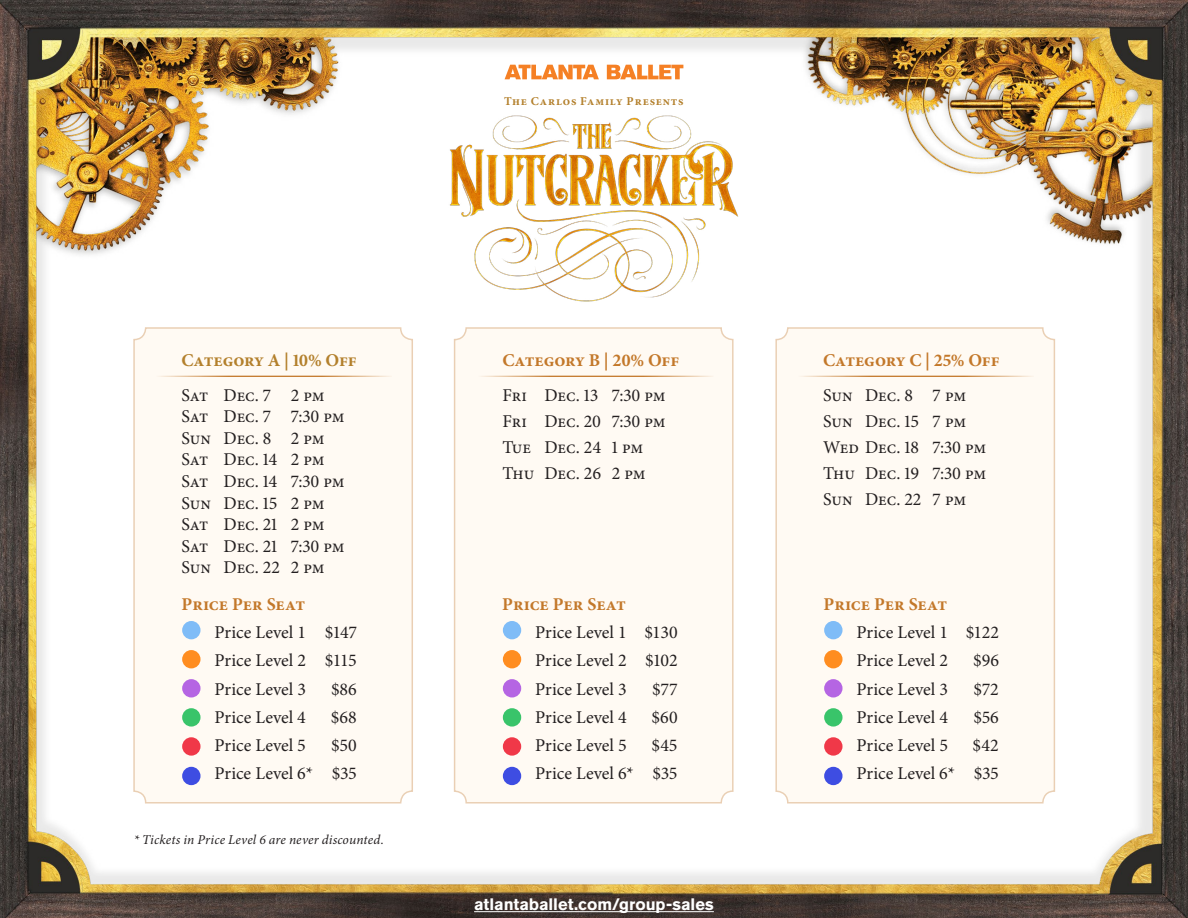
<style>
.page{position:relative;width:1188px;height:918px;background:#fff}
.page>*{position:absolute;margin:0;border:0;box-sizing:border-box;transform-origin:0 0}
.t1{font:18px/21.6px "Minion Pro";letter-spacing:-.005em;color:#231f20}
.t2{font:700 18px "Minion Pro";letter-spacing:-.005em;color:#c3782a}
.t3{font:700 18px "Minion Pro";letter-spacing:-.01em;color:#b3802c}
.t4{font:700 16.5px "Akzidenz Grotesk BE";letter-spacing:-.005em;color:#fff}
.t5{font:italic 13.5px "Minion Pro";letter-spacing:.01em;color:#231f20}
.t6{font:700 12px "Minion Pro";letter-spacing:.07em;color:#b3802c}
</style>
<div class="page">
<img style="left:0;top:0;width:1188px;height:918px">
<hr style="left:154px;top:376px;width:238px;height:1px;background:#c3782a">
<hr style="left:476px;top:376px;width:238px;height:1px;background:#c3782a">
<hr style="left:797px;top:376px;width:237px;height:1px;background:#c3782a">
<img style="left:422px;top:112px;width:344px;height:207px">
<svg style="left:505px;top:65px;width:94px;height:14px"></svg>
<svg style="left:607px;top:65px;width:76px;height:14px"></svg>
<hr style="left:474px;top:911px;width:240px;height:1px;background:#fff">
<div style="left:182px;top:621px;width:19px;height:18px;background:#7fbcf7;border-radius:50%"></div>
<div style="left:182px;top:650px;width:19px;height:18px;background:#ff8d20;border-radius:50%"></div>
<div style="left:182px;top:679px;width:19px;height:19px;background:#b565e3;border-radius:50%"></div>
<div style="left:182px;top:708px;width:19px;height:19px;background:#39c46a;border-radius:50%"></div>
<div style="left:182px;top:737px;width:19px;height:19px;background:#f03848;border-radius:50%"></div>
<div style="left:182px;top:767px;width:19px;height:18px;background:#3e4de2;border-radius:50%"></div>
<div style="left:503px;top:621px;width:18px;height:18px;background:#7fbcf7;border-radius:50%"></div>
<div style="left:503px;top:650px;width:18px;height:18px;background:#ff8d20;border-radius:50%"></div>
<div style="left:503px;top:679px;width:18px;height:19px;background:#b565e3;border-radius:50%"></div>
<div style="left:503px;top:708px;width:18px;height:19px;background:#39c46a;border-radius:50%"></div>
<div style="left:503px;top:737px;width:18px;height:19px;background:#f03848;border-radius:50%"></div>
<div style="left:503px;top:767px;width:18px;height:18px;background:#3e4de2;border-radius:50%"></div>
<div style="left:824px;top:621px;width:19px;height:18px;background:#7fbcf7;border-radius:50%"></div>
<div style="left:824px;top:650px;width:19px;height:18px;background:#ff8d20;border-radius:50%"></div>
<div style="left:824px;top:679px;width:19px;height:19px;background:#b565e3;border-radius:50%"></div>
<div style="left:824px;top:708px;width:19px;height:19px;background:#39c46a;border-radius:50%"></div>
<div style="left:824px;top:737px;width:19px;height:19px;background:#f03848;border-radius:50%"></div>
<div style="left:824px;top:767px;width:19px;height:18px;background:#3e4de2;border-radius:50%"></div>
<p class="t6" style="left:504px;top:92px;width:181px">The Carlos Family Presents</p>
<p class="t3" style="left:182px;top:347px;width:177px">Category A | 10% Off</p>
<p class="t1" style="left:182px;top:384px;width:165px">Sat Dec. 7 2 pm<br>Sat Dec. 7 7:30 pm<br>Sun Dec. 8 2 pm<br>Sat Dec. 14 2 pm<br>Sat Dec. 14 7:30 pm<br>Sun Dec. 15 2 pm<br>Sat Dec. 21 2 pm<br>Sat Dec. 21 7:30 pm<br>Sun Dec. 22 2 pm</p>
<p class="t2" style="left:182px;top:592px;width:125px">Price Per Seat</p>
<p class="t1" style="left:214px;top:618px;width:144px;line-height:28.2px;text-align:justify">Price Level 1 $147<br>Price Level 2 $115<br>Price Level 3</p>
<p class="t1" style="left:331px;top:678px;width:27px">$86</p>
<p class="t1" style="left:214px;top:706px;width:93px">Price Level 4</p>
<p class="t1" style="left:331px;top:706px;width:28px">$68</p>
<p class="t1" style="left:214px;top:735px;width:93px">Price Level 5</p>
<p class="t1" style="left:214px;top:731px;width:144px;line-height:28.2px;text-align:right">$50<br>Price Level 6* $35</p>
<p class="t5" style="left:134px;top:830px;width:251px">* Tickets in Price Level 6 are never discounted.</p>
<p class="t2" style="left:502px;top:347px;width:178px">Category B | 20% Off</p>
<p class="t1" style="left:502px;top:382px;width:165px;line-height:26.1px">Fri Dec. 13 7:30 pm<br>Fri Dec. 20 7:30 pm<br>Tue Dec. 24 1 pm<br>Thu Dec. 26 2 pm</p>
<p class="t2" style="left:502px;top:592px;width:125px">Price Per Seat</p>
<p class="t1" style="left:535px;top:618px;width:144px;line-height:28.2px;text-align:justify">Price Level 1 $130<br>Price Level 2 $102<br>Price Level 3</p>
<p class="t1" style="left:652px;top:678px;width:27px">$77</p>
<p class="t1" style="left:535px;top:706px;width:93px">Price Level 4</p>
<p class="t1" style="left:652px;top:706px;width:28px">$60</p>
<p class="t1" style="left:535px;top:735px;width:93px">Price Level 5</p>
<p class="t1" style="left:535px;top:731px;width:144px;line-height:28.2px;text-align:right">$45<br>Price Level 6* $35</p>
<p class="t4" style="left:474px;top:895px;width:241px">atlantaballet.com/group-sales</p>
<p class="t2" style="left:823px;top:347px;width:178px">Category C | 25% Off</p>
<p class="t1" style="left:823px;top:382px;width:165px;line-height:26.1px">Sun Dec. 8 7 pm<br>Sun Dec. 15 7 pm<br>Wed Dec. 18 7:30 pm<br>Thu Dec. 19 7:30 pm<br>Sun Dec. 22 7 pm</p>
<p class="t2" style="left:824px;top:592px;width:125px">Price Per Seat</p>
<p class="t1" style="left:856px;top:618px;width:144px;line-height:28.2px">Price Level 1 $122<br>Price Level 2</p>
<p class="t1" style="left:973px;top:650px;width:27px">$96</p>
<p class="t1" style="left:856px;top:678px;width:93px">Price Level 3</p>
<p class="t1" style="left:974px;top:678px;width:27px">$72</p>
<p class="t1" style="left:856px;top:706px;width:93px">Price Level 4</p>
<p class="t1" style="left:973px;top:706px;width:27px">$56</p>
<p class="t1" style="left:856px;top:735px;width:93px">Price Level 5</p>
<p class="t1" style="left:856px;top:731px;width:144px;line-height:28.2px;text-align:right">$42<br>Price Level 6* $35</p>
</div>
